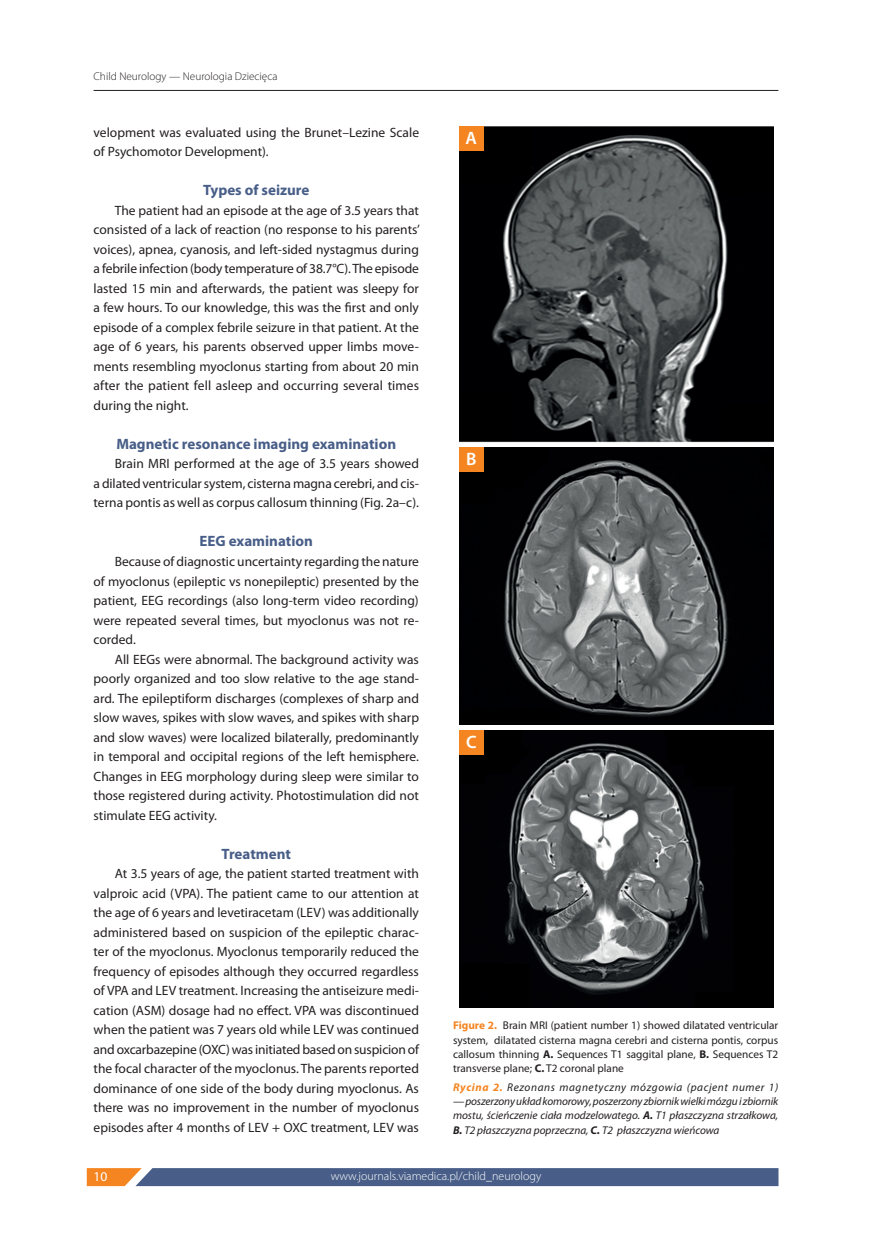
<style>
.page{position:relative;width:872px;height:1234px;background:#fff}
.page>*{position:absolute;margin:0;border:0;box-sizing:border-box;transform-origin:0 0}
.t1{font:600 18px "Myriad Pro";color:#fff}
._12_Srodtytul_2{font:700 15px "Myriad Pro";color:#485e88}
._08_Tekst{font:13.5px/19.5px "Myriad Pro";color:#231f20;text-align:justify}
.t2{font:13.5px "Myriad Pro";color:#fff}
.t3{font:300 12px "Myriad Pro";color:#fff}
._15_Rycina_podpis{font:11.25px/14.2px "Myriad Pro";color:#231f20;text-align:justify}
._15_Rycina_podpis-2{font:italic 11.25px/14.2px "Myriad Pro";letter-spacing:.005em;color:#231f20;text-align:justify}
._15_Rycina_podpis-3{font:italic 11.25px "Myriad Pro";letter-spacing:.055em;color:#231f20}
.t4{font:300 11.25px "Myriad Pro";color:#231f20}
.s1{font-weight:700;color:#f58520}
.s2{font-weight:700}
</style>
<div class="page">
<svg style="left:87px;top:1168px;width:691px;height:17px;background:#576483"></svg>
<hr style="left:94px;top:90px;width:684px;height:1px;background:#231f20">
<img style="left:459px;top:126px;width:314px;height:316px">
<img style="left:459px;top:730px;width:314px;height:277px">
<img style="left:459px;top:447px;width:314px;height:277px">
<div style="left:459px;top:126px;width:24px;height:24px;background:#f58520"></div>
<div style="left:459px;top:447px;width:24px;height:24px;background:#f58520"></div>
<div style="left:459px;top:729px;width:24px;height:24px;background:#f58520"></div>
<p class="t4" style="left:94px;top:71px;width:185px">Child Neurology — Neurologia Dziecięca</p>
<p class="_08_Tekst" style="left:94px;top:122px;width:327px">velopment was evaluated using the Brunet–Lezine Scale of Psychomotor Development).</p>
<p class="_12_Srodtytul_2" style="left:203px;top:182px;width:108px">Types of seizure</p>
<p class="_08_Tekst" style="left:94px;top:200px;width:328px;text-indent:21px">The patient had an episode at the age of 3.5 years that consisted of a lack of reaction (no response to his parents’ voices), apnea, cyanosis, and left-sided nystagmus during a febrile infection (body temperature of 38.7°C). The episode lasted 15 min and afterwards, the patient was sleepy for a few hours. To our knowledge, this was the first and only episode of a complex febrile seizure in that patient. At the age of 6 years, his parents observed upper limbs move&shy;ments resembling myoclonus starting from about 20 min after the patient fell asleep and occurring several times during the night.</p>
<p class="_12_Srodtytul_2" style="left:116px;top:435px;width:281px">Magnetic resonance imaging examination</p>
<p class="_08_Tekst" style="left:94px;top:454px;width:327px;text-indent:21px">Brain MRI performed at the age of 3.5 years showed a dilated ventricular system, cisterna magna cerebri, and cis&shy;terna pontis as well as corpus callosum thinning (Fig. 2a–c).</p>
<p class="_12_Srodtytul_2" style="left:199px;top:533px;width:115px">EEG examination</p>
<p class="_08_Tekst" style="left:94px;top:551px;width:327px;text-indent:21px">Because of diagnostic uncertainty regarding the nature of myoclonus (epileptic vs nonepileptic) presented by the patient, EEG recordings (also long-term video recording) were repeated several times, but myoclonus was not re&shy;corded.</p>
<p class="_08_Tekst" style="left:94px;top:649px;width:327px;text-indent:21px">All EEGs were abnormal. The background activity was poorly organized and too slow relative to the age stand&shy;ard. The epileptiform discharges (complexes of sharp and slow waves, spikes with slow waves, and spikes with sharp and slow waves) were localized bilaterally, predominantly in temporal and occipital regions of the left hemisphere.<br>Changes in EEG morphology during sleep were similar to those registered during activity. Photostimulation did not stimulate EEG activity.</p>
<p class="_12_Srodtytul_2" style="left:222px;top:845px;width:71px">Treatment</p>
<p class="_08_Tekst" style="left:94px;top:863px;width:327px;text-indent:21px">At 3.5 years of age, the patient started treatment with valproic acid (VPA). The patient came to our attention at the age of 6 years and levetiracetam (LEV) was additionally administered based on suspicion of the epileptic charac&shy;ter of the myoclonus. Myoclonus temporarily reduced the frequency of episodes although they occurred regardless of VPA and LEV treatment. Increasing the antiseizure medi&shy;cation (ASM) dosage had no effect. VPA was discontinued when the patient was 7 years old while LEV was continued and oxcarbazepine (OXC) was initiated based on suspicion of the focal character of the myoclonus. The parents reported dominance of one side of the body during myoclonus. As there was no improvement in the number of myoclonus episodes after 4 months of LEV + OXC treatment, LEV was</p>
<p class="t1" style="left:465px;top:128px;width:13px">A</p>
<p class="t1" style="left:466px;top:448px;width:12px">B</p>
<p class="t1" style="left:466px;top:731px;width:12px">C</p>
<p class="_15_Rycina_podpis" style="left:453px;top:1018px;width:327px"><span class="s1">Figure 2.</span> Brain MRI (patient number 1) showed dilatated ventricular system, dilatated cisterna magna cerebri and cisterna pontis, corpus callosum thinning <span class="s2">A.</span> Sequences T1 saggital plane, <span class="s2">B.</span> Sequences T2 transverse plane; <span class="s2">C.</span> T2 coronal plane</p>
<p class="_15_Rycina_podpis-3" style="left:453px;top:1080px;width:327px"><span class="s1">Rycina 2.</span> Rezonans magnetyczny mózgowia (pacjent numer 1)</p>
<p class="_15_Rycina_podpis-2" style="left:453px;top:1094px;width:327px">— poszerzony układ komorowy, poszerzony zbiornik wielki mózgu i zbiornik mostu, ścieńczenie ciała modzelowatego. <span class="s2">A.</span> T1 płaszczyzna strzałkowa, <span class="s2">B.</span> T2 płaszczyzna poprzeczna, <span class="s2">C.</span> T2 płaszczyzna wieńcowa</p>
<p class="t2" style="left:94px;top:1168px;width:15px">10</p>
<p class="t3" style="left:331px;top:1169px;width:212px">www.journals.viamedica.pl/child_neurology</p>
</div>
